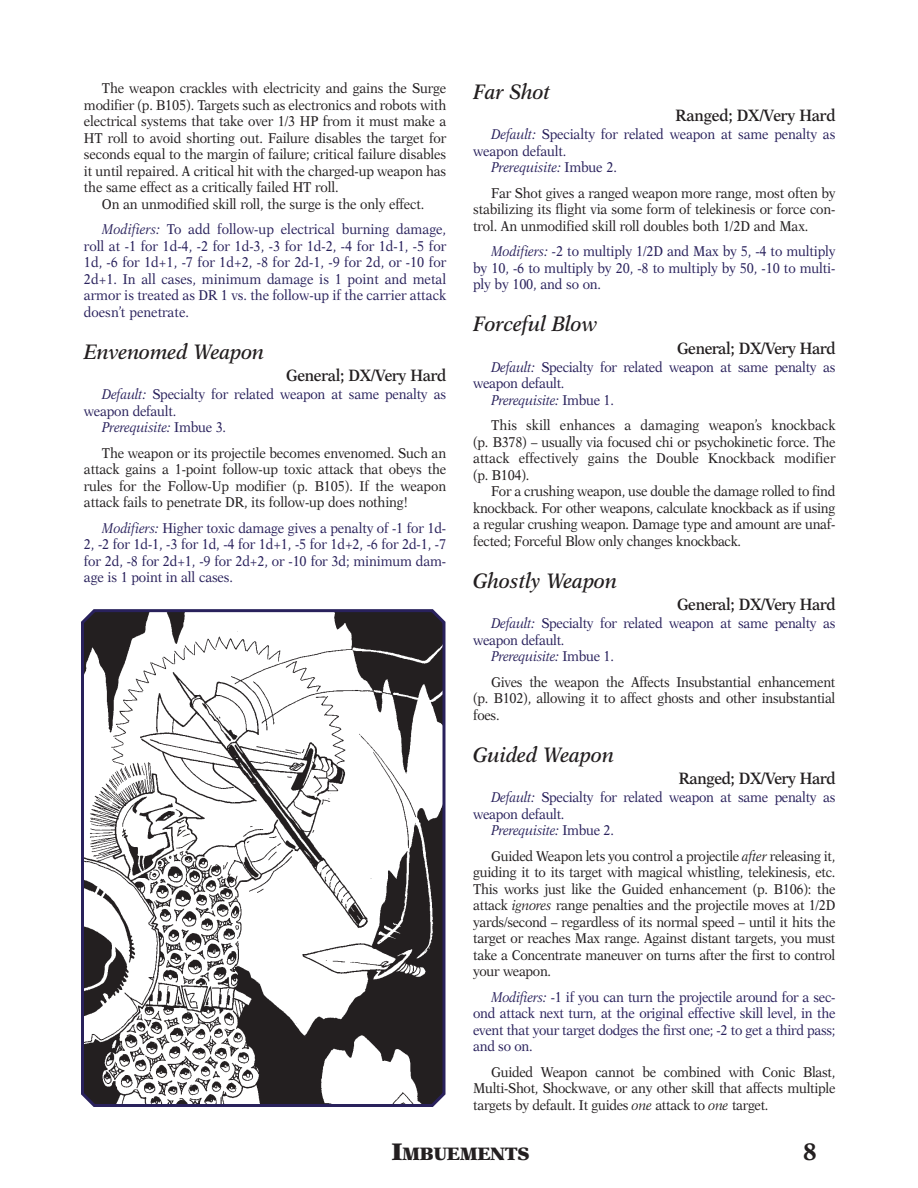
<style>
.page{position:relative;width:918px;height:1188px;background:#fff}
.page>*{position:absolute;margin:0;border:0;box-sizing:border-box;transform-origin:0 0}
.t1{font:700 24px "New Aster";color:#231f20}
.t2{font:italic 600 21px "New Aster";color:#231f20;scale:.9 1}
.t3{font:900 18px "New Aster";letter-spacing:-.025em;color:#231f20}
.t4{font:600 16.5px "New Aster";letter-spacing:-.025em;color:#231f20;scale:.9 1}
.t5{font:14.25px/16.5px "New Aster";letter-spacing:-.01em;color:#231f20;text-align:justify;scale:.9 1}
.t6{font:14.25px/16.5px "New Aster";letter-spacing:-.015em;color:#29215c;text-align:justify;scale:.9 1}
.t7{font:italic 14.25px "New Aster";letter-spacing:-.02em;color:#29215c;scale:.9 1}
.s1{font-style:italic}
.s2{font-style:normal}
.s3{font-size:24px}
</style>
<div class="page">
<svg style="left:81px;top:609px;width:365px;height:498px"></svg>
<h2 class="t2" style="left:473px;top:82px;width:87px">Far Shot</h2>
<p class="t5" style="left:102px;top:81px;width:384px">The weapon crackles with electricity and gains the Surge</p>
<p class="t5" style="left:84px;top:98px;width:404px">modifier (p. B105). Targets such as electronics and robots with</p>
<p class="t5" style="left:84px;top:114px;width:404px">electrical systems that take over 1/3 HP from it must make a</p>
<p class="t5" style="left:84px;top:131px;width:404px">HT roll to avoid shorting out. Failure disables the target for</p>
<p class="t5" style="left:84px;top:147px;width:404px">seconds equal to the margin of failure; critical failure disables</p>
<p class="t5" style="left:84px;top:164px;width:404px">it until repaired. A critical hit with the charged-up weapon has</p>
<p class="t5" style="left:84px;top:180px;width:284px">the same effect as a critically failed HT roll.</p>
<p class="t5" style="left:102px;top:197px;width:360px">On an unmodified skill roll, the surge is the only effect.</p>
<p class="t6" style="left:84px;top:222px;width:404px;text-indent:18px"><span class="s1">Modifiers:</span> To add follow-up electrical burning damage, roll at -1 for 1d-4, -2 for 1d-3, -3 for 1d-2, -4 for 1d-1, -5 for 1d, -6 for 1d+1, -7 for 1d+2, -8 for 2d-1, -9 for 2d, or -10 for 2d+1. In all cases, minimum damage is 1 point and metal armor is treated as DR 1 vs. the follow-up if the carrier attack doesn’t penetrate.</p>
<h2 class="t2" style="left:84px;top:343px;width:202px">Envenomed Weapon</h2>
<p class="t4" style="left:286px;top:369px;width:179px">General; DX/Very Hard</p>
<p class="t6" style="left:102px;top:387px;width:384px"><span class="s1">Default:</span> Specialty for related weapon at same penalty as</p>
<p class="t6" style="left:84px;top:404px;width:104px">weapon default.</p>
<p class="t7" style="left:102px;top:421px;width:139px">Prerequisite: <span class="s2">Imbue 3.</span></p>
<p class="t5" style="left:84px;top:446px;width:404px;text-indent:18px">The weapon or its projectile becomes envenomed. Such an attack gains a 1-point follow-up toxic attack that obeys the rules for the Follow-Up modifier (p. B105). If the weapon attack fails to penetrate DR, its follow-up does nothing!</p>
<p class="t6" style="left:84px;top:521px;width:404px;text-indent:18px"><span class="s1">Modifiers:</span> Higher toxic damage gives a penalty of -1 for 1d-2, -2 for 1d-1, -3 for 1d, -4 for 1d+1, -5 for 1d+2, -6 for 2d-1, -7 for 2d, -8 for 2d+1, -9 for 2d+2, or -10 for 3d; minimum dam&shy;age is 1 point in all cases.</p>
<p class="t4" style="left:675px;top:108px;width:179px">Ranged; DX/Very Hard</p>
<p class="t6" style="left:491px;top:127px;width:384px"><span class="s1">Default:</span> Specialty for related weapon at same penalty as</p>
<p class="t6" style="left:473px;top:143px;width:105px">weapon default.</p>
<p class="t7" style="left:491px;top:161px;width:141px">Prerequisite: <span class="s2">Imbue 2.</span></p>
<p class="t5" style="left:473px;top:185px;width:404px;text-indent:18px">Far Shot gives a ranged weapon more range, most often by stabilizing its flight via some form of telekinesis or force con&shy;trol. An unmodified skill roll doubles both 1/2D and Max.</p>
<p class="t6" style="left:473px;top:244px;width:404px;text-indent:18px"><span class="s1">Modifiers: -</span>2 to multiply 1/2D and Max by 5, -4 to multiply by 10, -6 to multiply by 20, -8 to multiply by 50, -10 to multi&shy;ply by 100, and so on.</p>
<h2 class="t2" style="left:473px;top:315px;width:140px">Forceful Blow</h2>
<p class="t4" style="left:677px;top:341px;width:177px">General; DX/Very Hard</p>
<p class="t6" style="left:491px;top:359px;width:384px"><span class="s1">Default:</span> Specialty for related weapon at same penalty as</p>
<p class="t6" style="left:473px;top:376px;width:103px">weapon default.</p>
<p class="t7" style="left:491px;top:394px;width:138px">Prerequisite: <span class="s2">Imbue 1.</span></p>
<p class="t5" style="left:473px;top:418px;width:404px;text-indent:18px">This skill enhances a damaging weapon’s knockback (p. B378) – usually via focused chi or psychokinetic force. The attack effectively gains the Double Knockback modifier (p. B104).</p>
<p class="t5" style="left:473px;top:484px;width:404px;text-indent:18px">For a crushing weapon, use double the damage rolled to find knockback. For other weapons, calculate knockback as if using a regular crushing weapon. Damage type and amount are unaf&shy;fected; Forceful Blow only changes knockback.</p>
<h2 class="t2" style="left:473px;top:571px;width:162px">Ghostly Weapon</h2>
<p class="t4" style="left:677px;top:597px;width:177px">General; DX/Very Hard</p>
<p class="t6" style="left:491px;top:616px;width:384px"><span class="s1">Default:</span> Specialty for related weapon at same penalty as</p>
<p class="t6" style="left:473px;top:632px;width:103px">weapon default.</p>
<p class="t7" style="left:491px;top:650px;width:138px">Prerequisite: <span class="s2">Imbue 1.</span></p>
<p class="t5" style="left:473px;top:674px;width:404px;text-indent:18px">Gives the weapon the Affects Insubstantial enhancement (p. B102), allowing it to affect ghosts and other insubstantial foes.</p>
<h2 class="t2" style="left:473px;top:745px;width:158px">Guided Weapon</h2>
<p class="t4" style="left:679px;top:771px;width:176px">Ranged; DX/Very Hard</p>
<p class="t6" style="left:491px;top:790px;width:384px"><span class="s1">Default:</span> Specialty for related weapon at same penalty as</p>
<p class="t6" style="left:473px;top:806px;width:103px">weapon default.</p>
<p class="t7" style="left:491px;top:824px;width:138px">Prerequisite: <span class="s2">Imbue 2.</span></p>
<p class="t5" style="left:473px;top:848px;width:404px;text-indent:18px">Guided Weapon lets you control a projectile <span class="s1">after</span> releasing it, guiding it to its target with magical whistling, telekinesis, etc.<br>This works just like the Guided enhancement (p. B106): the attack <span class="s1">ignores</span> range penalties and the projectile moves at 1/2D yards/second – regardless of its normal speed – until it hits the target or reaches Max range. Against distant targets, you must take a Concentrate maneuver on turns after the first to control your weapon.</p>
<p class="t6" style="left:473px;top:989px;width:404px;text-indent:18px"><span class="s1">Modifiers:</span> -1 if you can turn the projectile around for a sec&shy;ond attack next turn, at the original effective skill level, in the event that your target dodges the first one; -2 to get a third pass; and so on.</p>
<p class="t5" style="left:473px;top:1064px;width:404px;text-indent:18px">Guided Weapon cannot be combined with Conic Blast, Multi-Shot, Shockwave, or any other skill that affects multiple targets by default. It guides <span class="s1">one</span> attack to <span class="s1">one</span> target.</p>
<p class="t3" style="left:392px;top:1146px;width:139px"><span class="s3">I</span>MBUEMENTS</p>
<h1 class="t1" style="left:803px;top:1141px;width:16px">8</h1>
</div>
